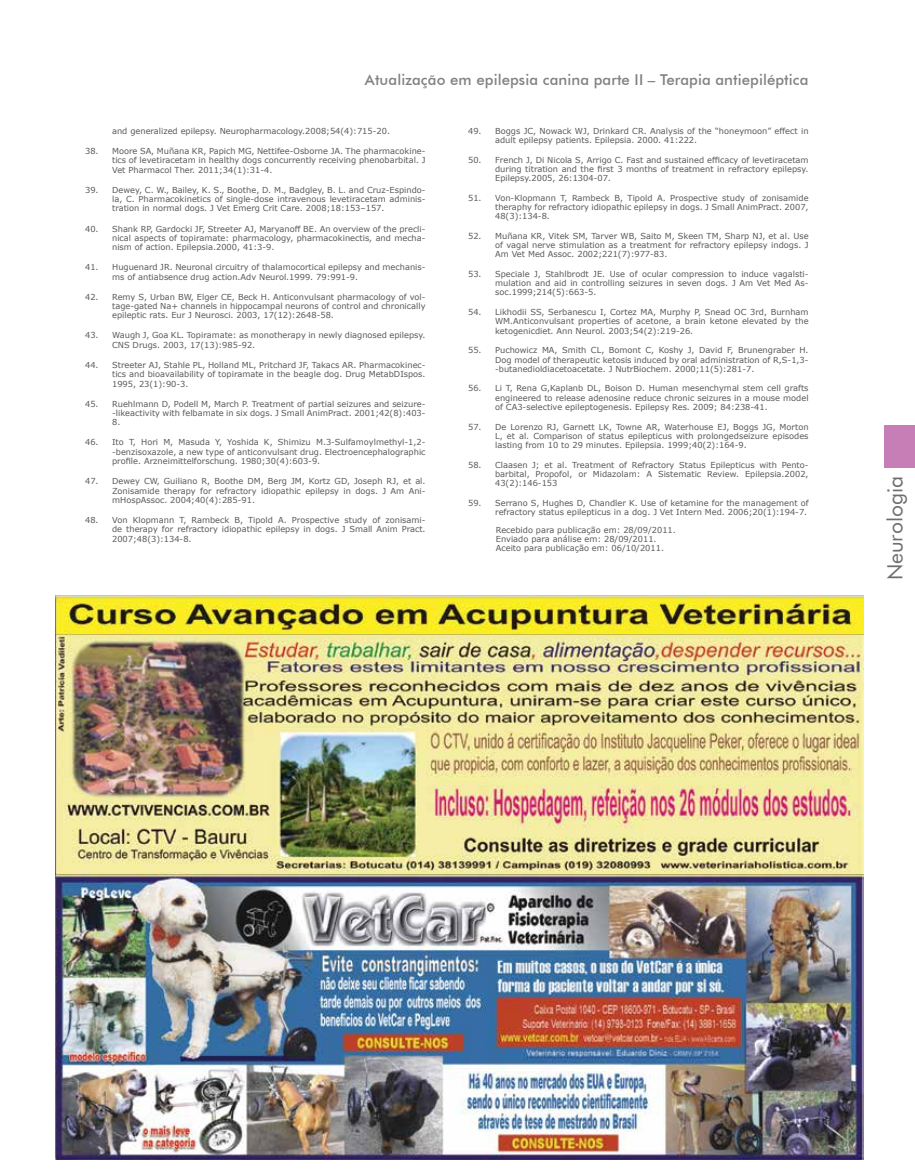
<style>
.page{position:relative;width:915px;height:1170px;background:#fff}
.page>*{position:absolute;margin:0;border:0;box-sizing:border-box;transform-origin:0 0}
.t1{font:21.15px "Futura BT";color:#6d6e71}
.t2{font:500 15px "Futura BT";letter-spacing:.005em;color:#808285}
.t3{font:8.25px/9.1px "Verdana";color:#58595b;text-align:justify}
</style>
<div class="page">
<img style="left:55px;top:595px;width:808px;height:563px">
<div style="left:883px;top:425px;width:31px;height:43px;background:#c77db5"></div>
<h2 class="t2" style="left:365px;top:70px;width:445px">Atualização em epilepsia canina parte II – Terapia antiepiléptica</h2>
<p class="t3" style="left:112px;top:126px;width:279px">and generalized epilepsy. Neuropharmacology.2008;54(4):715-20.</p>
<p class="t3" style="left:112px;top:146px;width:315px;text-indent:-27px">38. Moore SA, Muñana KR, Papich MG, Nettifee-Osborne JA. The pharmacokine&shy;tics of levetiracetam in healthy dogs concurrently receiving phenobarbital. J Vet Pharmacol Ther. 2011;34(1):31-4.</p>
<p class="t3" style="left:112px;top:185px;width:315px;text-indent:-27px">39. Dewey, C. W., Bailey, K. S., Boothe, D. M., Badgley, B. L. and Cruz-Espindo&shy;la, C. Pharmacokinetics of single-dose intravenous levetiracetam adminis&shy;tration in normal dogs. J Vet Emerg Crit Care. 2008;18:153–157.</p>
<p class="t3" style="left:112px;top:224px;width:315px;text-indent:-27px">40. Shank RP, Gardocki JF, Streeter AJ, Maryanoff BE. An overview of the precli&shy;nical aspects of topiramate: pharmacology, pharmacokinectis, and mecha&shy;nism of action. Epilepsia.2000, 41:3-9.</p>
<p class="t3" style="left:112px;top:262px;width:315px;text-indent:-27px">41. Huguenard JR. Neuronal circuitry of thalamocortical epilepsy and mechanis&shy;ms of antiabsence drug action.Adv Neurol.1999. 79:991-9.</p>
<p class="t3" style="left:112px;top:292px;width:315px;text-indent:-27px">42. Remy S, Urban BW, Elger CE, Beck H. Anticonvulsant pharmacology of vol&shy;tage-gated Na+ channels in hippocampal neurons of control and chronically epileptic rats. Eur J Neurosci. 2003, 17(12):2648-58.</p>
<p class="t3" style="left:112px;top:331px;width:315px;text-indent:-27px">43. Waugh J, Goa KL. Topiramate: as monotherapy in newly diagnosed epilepsy.<br>CNS Drugs. 2003, 17(13):985-92.</p>
<p class="t3" style="left:112px;top:360px;width:315px;text-indent:-27px">44. Streeter AJ, Stahle PL, Holland ML, Pritchard JF, Takacs AR. Pharmacokinec&shy;tics and bioavailability of topiramate in the beagle dog. Drug MetabDIspos.<br>1995, 23(1):90-3.</p>
<p class="t3" style="left:112px;top:399px;width:315px;text-indent:-27px">45. Ruehlmann D, Podell M, March P. Treatment of partial seizures and seizure--likeactivity with felbamate in six dogs. J Small AnimPract. 2001;42(8):403- 8.</p>
<p class="t3" style="left:112px;top:437px;width:315px;text-indent:-27px">46. Ito T, Hori M, Masuda Y, Yoshida K, Shimizu M.3-Sulfamoylmethyl-1,2- -benzisoxazole, a new type of anticonvulsant drug. Electroencephalographic profile. Arzneimittelforschung. 1980;30(4):603-9.</p>
<p class="t3" style="left:112px;top:476px;width:315px;text-indent:-27px">47. Dewey CW, Guiliano R, Boothe DM, Berg JM, Kortz GD, Joseph RJ, et al.<br>Zonisamide therapy for refractory idiopathic epilepsy in dogs. J Am Ani&shy;mHospAssoc. 2004;40(4):285-91.</p>
<p class="t3" style="left:112px;top:515px;width:315px;text-indent:-27px">48. Von Klopmann T, Rambeck B, Tipold A. Prospective study of zonisami&shy;de therapy for refractory idiopathic epilepsy in dogs. J Small Anim Pract.<br>2007;48(3):134-8.</p>
<p class="t3" style="left:495px;top:126px;width:315px;text-indent:-27px">49. Boggs JC, Nowack WJ, Drinkard CR. Analysis of the “honeymoon” effect in adult epilepsy patients. Epilepsia. 2000. 41:222.</p>
<p class="t3" style="left:495px;top:155px;width:315px;text-indent:-27px">50. French J, Di Nicola S, Arrigo C. Fast and sustained efficacy of levetiracetam during titration and the first 3 months of treatment in refractory epilepsy.<br>Epilepsy.2005, 26:1304-07.</p>
<p class="t3" style="left:495px;top:193px;width:315px;text-indent:-27px">51. Von-Klopmann T, Rambeck B, Tipold A. Prospective study of zonisamide theraphy for refractory idiopathic epilepsy in dogs. J Small AnimPract. 2007, 48(3):134-8.</p>
<p class="t3" style="left:495px;top:231px;width:315px;text-indent:-27px">52. Muñana KR, Vitek SM, Tarver WB, Saito M, Skeen TM, Sharp NJ, et al. Use of vagal nerve stimulation as a treatment for refractory epilepsy indogs. J Am Vet Med Assoc. 2002;221(7):977-83.</p>
<p class="t3" style="left:495px;top:269px;width:315px;text-indent:-27px">53. Speciale J, Stahlbrodt JE. Use of ocular compression to induce vagalsti&shy;mulation and aid in controlling seizures in seven dogs. J Am Vet Med As&shy;soc.1999;214(5):663-5.</p>
<p class="t3" style="left:495px;top:307px;width:315px;text-indent:-27px">54. Likhodii SS, Serbanescu I, Cortez MA, Murphy P, Snead OC 3rd, Burnham WM.Anticonvulsant properties of acetone, a brain ketone elevated by the ketogenicdiet. Ann Neurol. 2003;54(2):219-26.</p>
<p class="t3" style="left:495px;top:346px;width:315px;text-indent:-27px">55. Puchowicz MA, Smith CL, Bomont C, Koshy J, David F, Brunengraber H.<br>Dog model of therapeutic ketosis induced by oral administration of R,S-1,3- -butanedioldiacetoacetate. J NutrBiochem. 2000;11(5):281-7.</p>
<p class="t3" style="left:495px;top:384px;width:315px;text-indent:-27px">56. Li T, Rena G,Kaplanb DL, Boison D. Human mesenchymal stem cell grafts engineered to release adenosine reduce chronic seizures in a mouse model of CA3-selective epileptogenesis. Epilepsy Res. 2009; 84:238-41.</p>
<p class="t3" style="left:495px;top:422px;width:315px;text-indent:-27px">57. De Lorenzo RJ, Garnett LK, Towne AR, Waterhouse EJ, Boggs JG, Morton L, et al. Comparison of status epilepticus with prolongedseizure episodes lasting from 10 to 29 minutes. Epilepsia. 1999;40(2):164-9.</p>
<p class="t3" style="left:495px;top:460px;width:315px;text-indent:-27px">58. Claasen J; et al. Treatment of Refractory Status Epilepticus with Pento&shy;barbital, Propofol, or Midazolam: A Sistematic Review. Epilepsia.2002, 43(2):146-153</p>
<p class="t3" style="left:468px;top:498px;width:342px;text-align:right">59. Serrano S, Hughes D, Chandler K. Use of ketamine for the management of refractory status epilepticus in a dog. J Vet Intern Med. 2006;20(1):194-7.</p>
<p class="t3" style="left:495px;top:525px;width:181px;text-align:left">Recebido para publicação em: 28/09/2011.<br>Enviado para análise em: 28/09/2011.<br>Aceito para publicação em: 06/10/2011.</p>
<h1 class="t1" style="left:881px;top:580px;width:106px;rotate:-90deg">Neurologia</h1>
</div>
